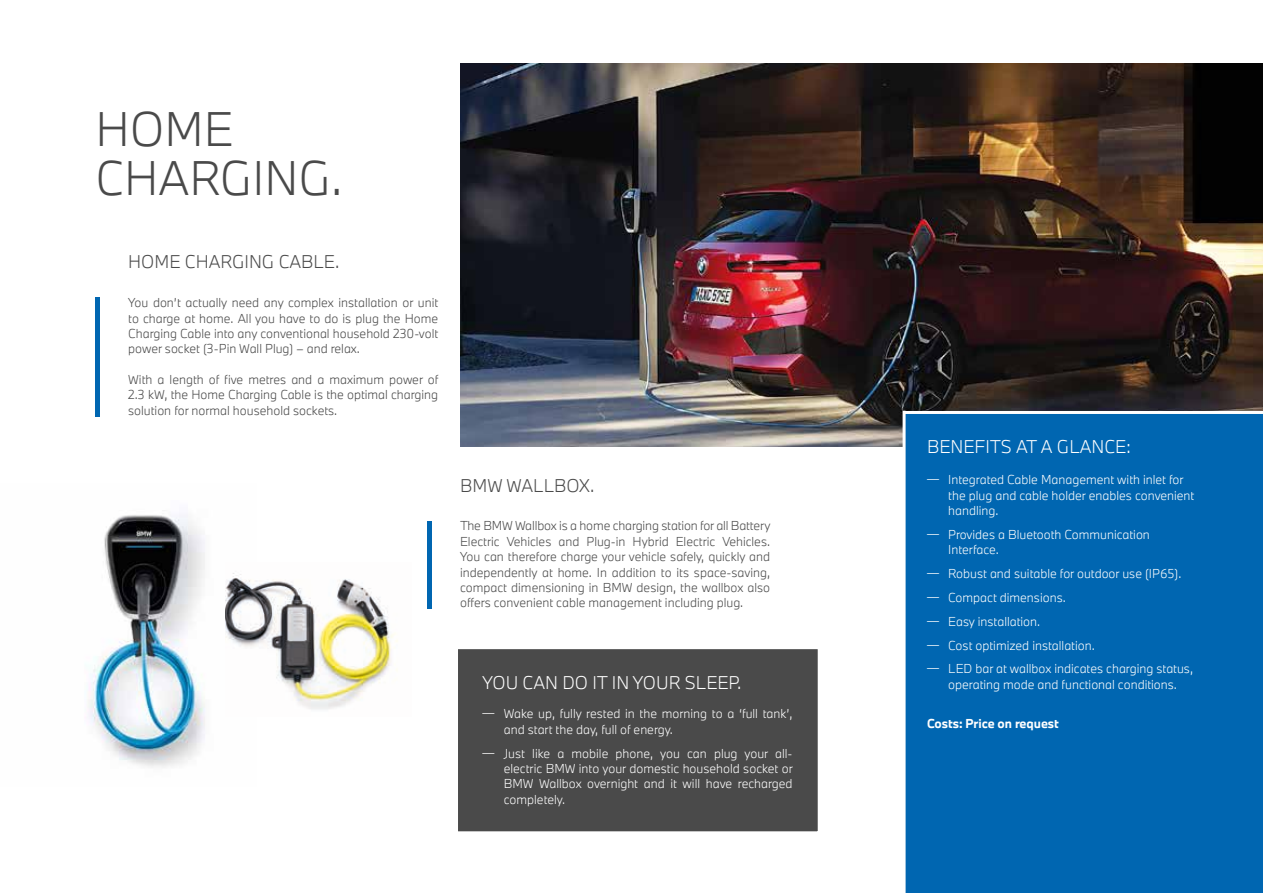
<style>
.page{position:relative;width:1263px;height:893px;background:#fff}
.page>*{position:absolute;margin:0;border:0;box-sizing:border-box;transform-origin:0 0}
.t1{font:300 45px/49.5px "BMW Type Next";color:#4a4a4a}
.t2{font:300 17.1px "BMW Type Next";color:#fff}
.t3{font:300 17.1px "BMW Type Next";color:#4a4a4a}
.t4{font:300 12px/15.3px "BMW Type Next";color:#4a4a4a;text-align:justify}
.t5{font:300 12px/15.3px "BMW Type Next";color:#fff}
.t6{font:700 12px "BMW Type Next";color:#fff}
</style>
<div class="page">
<img style="left:460px;top:64px;width:803px;height:382px">
<div style="left:902px;top:411px;width:361px;height:482px;background:#0066b1"></div>
<div style="left:455px;top:646px;width:366px;height:188px;background:#4a4a4a;border:3px solid #fff"></div>
<div style="left:427px;top:521px;width:5px;height:87px;background:#0066b1"></div>
<div style="left:95px;top:298px;width:5px;height:119px;background:#0066b1"></div>
<img style="left:88px;top:515px;width:138px;height:253px">
<img style="left:226px;top:573px;width:172px;height:137px">
<h1 class="t1" style="left:95px;top:103px;width:249px">HOME<br>CHARGING.</h1>
<h2 class="t3" style="left:128px;top:250px;width:213px">HOME CHARGING CABLE.</h2>
<p class="t4" style="left:128px;top:295px;width:312px">You don’t actually need any complex installation or unit to charge at home. All you have to do is plug the Home Charging Cable into any conventional household 230-volt power socket (3-Pin Wall Plug) – and relax.</p>
<p class="t4" style="left:128px;top:372px;width:312px">With a length of five metres and a maximum power of 2.3 kW, the Home Charging Cable is the optimal charging solution for normal household sockets.</p>
<h2 class="t3" style="left:460px;top:473px;width:136px">BMW WALLBOX.</h2>
<p class="t4" style="left:460px;top:518px;width:312px">The BMW Wallbox is a home charging station for all Battery Electric Vehicles and Plug-in Hybrid Electric Vehicles.<br>You can therefore charge your vehicle safely, quickly and independently at home. In addition to its space-saving, compact dimensioning in BMW design, the wallbox also offers convenient cable management including plug.</p>
<h2 class="t2" style="left:482px;top:671px;width:260px">YOU CAN DO IT IN YOUR SLEEP.</h2>
<p class="t5" style="left:504px;top:706px;width:290px;text-indent:-21px">― Wake up, fully rested in the morning to a ‘full tank’, and start the day, full of energy.</p>
<p class="t5" style="left:504px;top:745px;width:291px;text-align:justify;text-indent:-21px">― Just like a mobile phone, you can plug your all&shy;electric BMW into your domestic household socket or BMW Wallbox overnight and it will have recharged completely.</p>
<h2 class="t2" style="left:927px;top:435px;width:205px">BENEFITS AT A GLANCE:</h2>
<p class="t5" style="left:948px;top:472px;width:248px;text-indent:-21px">― Integrated Cable Management with inlet for the plug and cable holder enables convenient handling.</p>
<p class="t5" style="left:948px;top:526px;width:203px;text-indent:-21px">― Provides a Bluetooth Communication<br>Interface.</p>
<p class="t5" style="left:927px;top:561px;width:268px;line-height:23.9px">― Robust and suitable for outdoor use (IP65). ― Compact dimensions.<br>― Easy installation.<br>― Cost optimized installation.<br>― LED bar at wallbox indicates charging status,</p>
<p class="t5" style="left:948px;top:676px;width:230px">operating mode and functional conditions.</p>
<p class="t6" style="left:927px;top:715px;width:133px">Costs: Price on request</p>
</div>
